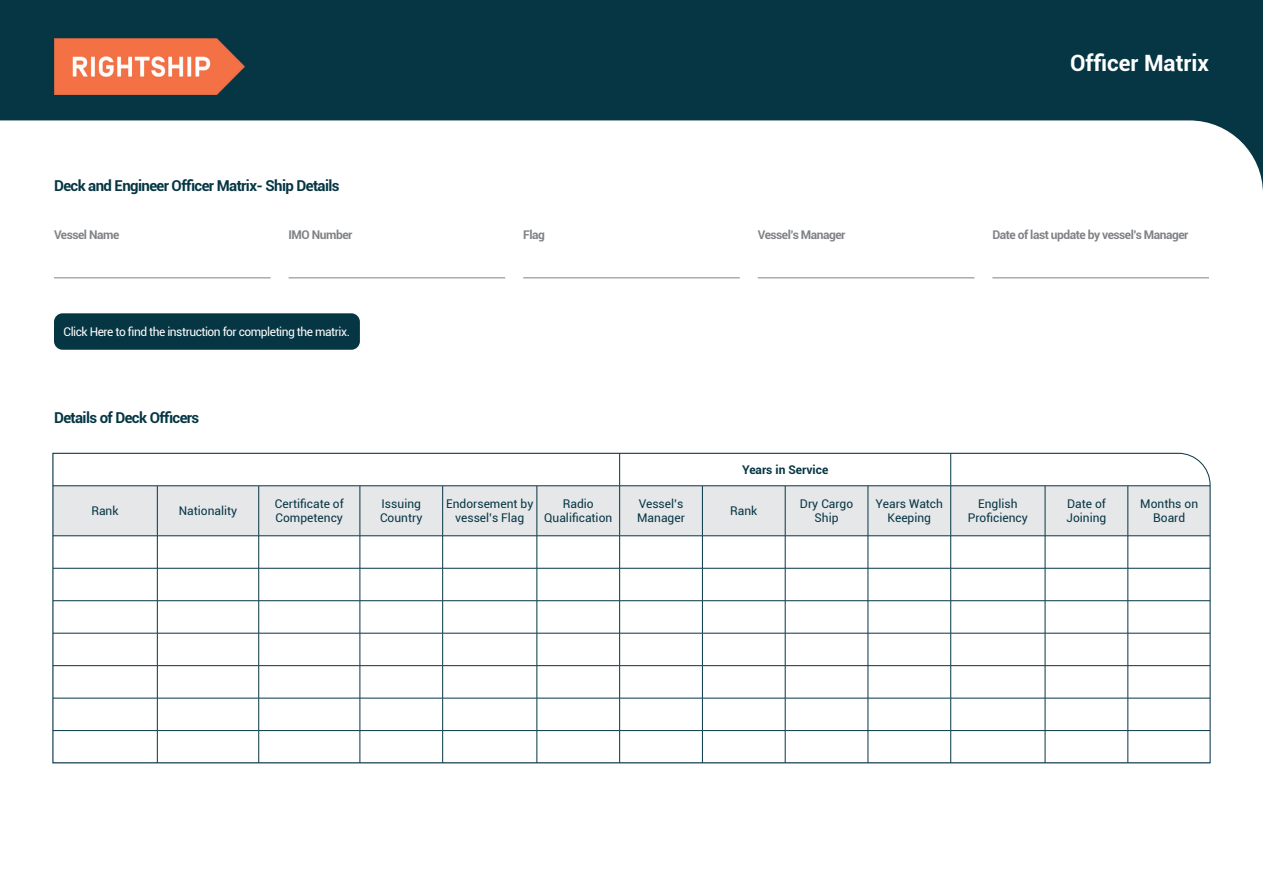
<style>
.page{position:relative;width:1263px;height:893px;background:#fff}
.page>*{position:absolute;margin:0;border:0;box-sizing:border-box;transform-origin:0 0}
.t1{font:700 22.5px "Roboto";color:#fff}
.t2{font:700 15px "Roboto";letter-spacing:-.04em;color:#063644}
.t3{font:12px/14.4px "Roboto";color:#063644;text-align:center}
.t4{font:700 12px "Roboto";letter-spacing:-.04em;color:#808285}
.t5{font:12px "Roboto";letter-spacing:-.04em;color:#fff}
.t6{font:700 12px "Roboto";color:#063644}
</style>
<div class="page">
<div style="left:0;top:0;width:1263px;height:223px;background:#063644"></div>
<div style="left:0;top:120px;width:1263px;height:199px;background:#fff"></div>
<img style="left:54px;top:39px;width:190px;height:56px">
<div style="left:54px;top:313px;width:306px;height:37px;background:#063644;border-radius:9px"></div>
<hr style="left:54px;top:277px;width:217px;height:1px;background:#808285">
<hr style="left:289px;top:277px;width:216px;height:1px;background:#808285">
<hr style="left:523px;top:277px;width:217px;height:1px;background:#808285">
<hr style="left:758px;top:277px;width:216px;height:1px;background:#808285">
<hr style="left:992px;top:277px;width:217px;height:1px;background:#808285">
<svg style="left:52px;top:452px;width:1159px;height:312px"></svg>
<p class="t2" style="left:54px;top:175px;width:287px">Deck and Engineer Officer Matrix- Ship Details</p>
<p class="t4" style="left:54px;top:226px;width:67px">Vessel Name</p>
<p class="t4" style="left:289px;top:226px;width:65px">IMO Number</p>
<p class="t4" style="left:523px;top:226px;width:23px">Flag</p>
<p class="t4" style="left:758px;top:226px;width:89px">Vessel’s Manager</p>
<p class="t5" style="left:64px;top:323px;width:288px">Click Here to find the instruction for completing the matrix.</p>
<p class="t2" style="left:54px;top:407px;width:147px">Details of Deck Officers</p>
<p class="t6" style="left:742px;top:461px;width:88px">Years in Service</p>
<h1 class="t1" style="left:1070px;top:48px;width:140px">Officer Matrix</h1>
<p class="t4" style="left:992px;top:226px;width:198px">Date of last update by vessel’s Manager</p>
<p class="t3" style="left:91px;top:503px;width:29px">Rank</p>
<p class="t3" style="left:179px;top:503px;width:60px">Nationality</p>
<p class="t3" style="left:275px;top:496px;width:70px;text-align:left">Certificate of<br>Competency</p>
<p class="t3" style="left:380px;top:496px;width:44px;text-align:left">Issuing<br>Country</p>
<p class="t3" style="left:446px;top:496px;width:89px">Endorsement by vessel’s Flag</p>
<p class="t3" style="left:544px;top:496px;width:70px">Radio<br>Qualification</p>
<p class="t3" style="left:637px;top:496px;width:49px;text-align:left">Vessel’s<br>Manager</p>
<p class="t3" style="left:730px;top:503px;width:29px">Rank</p>
<p class="t3" style="left:800px;top:496px;width:55px">Dry Cargo<br>Ship</p>
<p class="t3" style="left:876px;top:496px;width:69px">Years Watch<br>Keeping</p>
<p class="t3" style="left:968px;top:496px;width:61px">English<br>Proficiency</p>
<p class="t3" style="left:1066px;top:496px;width:41px;text-align:left">Date of<br>Joining</p>
<p class="t3" style="left:1140px;top:496px;width:59px">Months on<br>Board</p>
</div>
